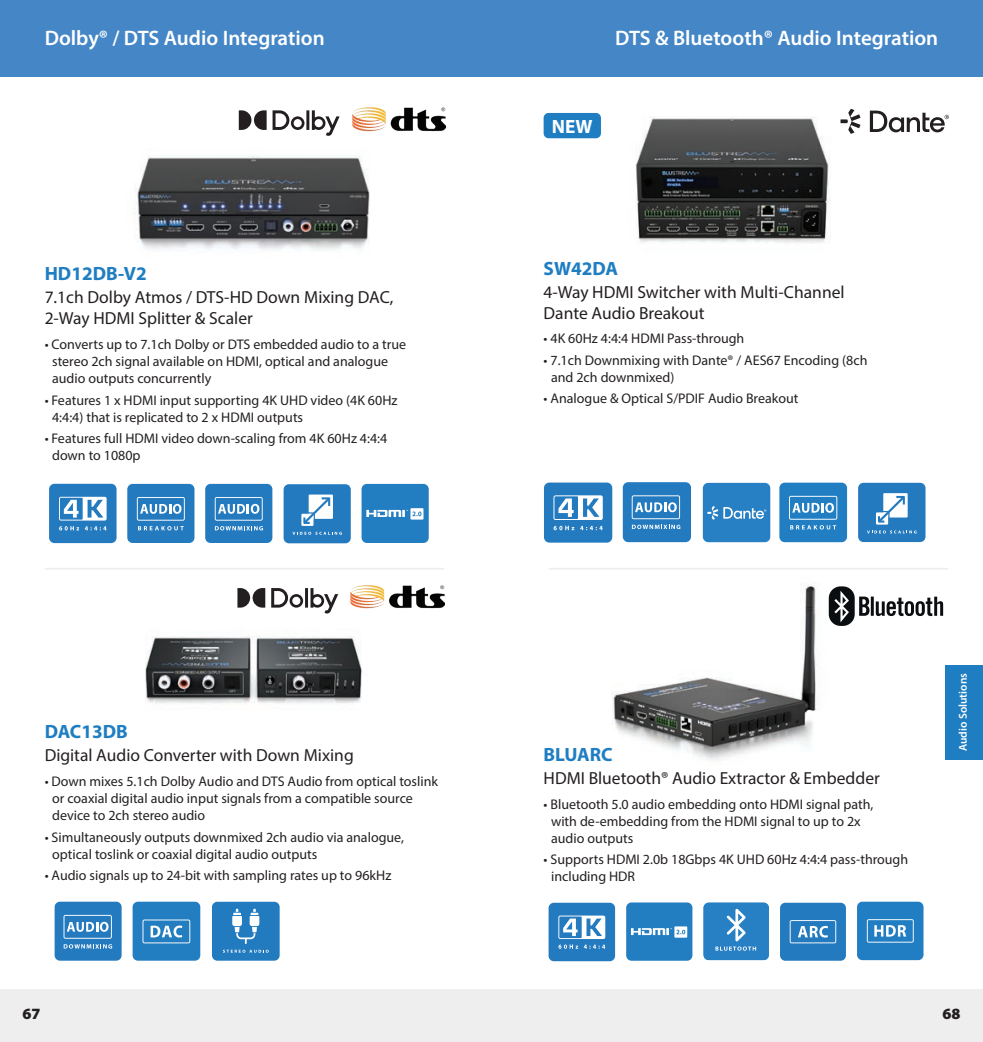
<style>
.page{position:relative;width:983px;height:1042px;background:#fff}
.page>*{position:absolute;margin:0;border:0;box-sizing:border-box;transform-origin:0 0}
.t1{font:600 21px "Myriad Pro";color:#fff}
.t2{font:700 19.25px "Myriad Pro";color:#1f7ec2}
.t3{font:700 19.25px "Myriad Pro";color:#fff}
.t4{font:17.5px/21px "Myriad Pro";color:#231f20}
.t5{font:900 15.75px "Myriad Pro";color:#231f20}
.t6{font:14px/16.8px "Myriad Pro";color:#231f20}
.t7{font:600 11.38px "Myriad Pro";color:#fff}
</style>
<div class="page">
<img style="left:544px;top:523px;width:383px;height:237px">
<img style="left:145px;top:636px;width:217px;height:67px">
<hr style="left:45px;top:568px;width:399px;height:1px;background:#eeeeef">
<hr style="left:548px;top:568px;width:399px;height:1px;background:#eeeeef">
<div style="left:0;top:0;width:982px;height:77px;background:#4486c6"></div>
<div style="left:0;top:990px;width:982px;height:52px;background:#eeeeef"></div>
<svg style="left:237px;top:588px;width:101px;height:25px"></svg>
<img style="left:351px;top:585px;width:93px;height:24px">
<div style="left:55px;top:901px;width:67px;height:59px;background:#247abf;border-radius:5px"></div>
<svg style="left:63px;top:915px;width:49px;height:33px"></svg>
<div style="left:133px;top:901px;width:67px;height:59px;background:#227dc1;border-radius:5px"></div>
<svg style="left:142px;top:919px;width:48px;height:24px"></svg>
<svg style="left:828px;top:586px;width:114px;height:40px"></svg>
<svg style="left:703px;top:902px;width:65px;height:58px;background:#3c8cc9"></svg>
<div style="left:626px;top:902px;width:66px;height:58px;background:#227dc1;border-radius:5px"></div>
<div style="left:674px;top:926px;width:13px;height:11px;background:#fff"></div>
<svg style="left:631px;top:928px;width:54px;height:7px"></svg>
<div style="left:548px;top:903px;width:67px;height:58px;background:#247abf;border-radius:5px"></div>
<svg style="left:558px;top:915px;width:47px;height:34px"></svg>
<div style="left:779px;top:903px;width:66px;height:57px;background:#247abf;border-radius:5px"></div>
<svg style="left:789px;top:920px;width:47px;height:23px"></svg>
<div style="left:856px;top:901px;width:67px;height:59px;background:#227ec2;border-radius:5px"></div>
<svg style="left:866px;top:919px;width:47px;height:23px"></svg>
<img style="left:134px;top:110px;width:299px;height:141px">
<svg style="left:239px;top:110px;width:100px;height:26px"></svg>
<img style="left:352px;top:107px;width:93px;height:24px">
<div style="left:50px;top:484px;width:66px;height:59px;background:#247abf;border-radius:5px"></div>
<svg style="left:59px;top:526px;width:20px;height:4px"></svg>
<svg style="left:85px;top:526px;width:21px;height:4px"></svg>
<svg style="left:59px;top:497px;width:48px;height:23px"></svg>
<div style="left:127px;top:484px;width:67px;height:59px;background:#247abf;border-radius:5px"></div>
<svg style="left:137px;top:497px;width:48px;height:33px"></svg>
<div style="left:205px;top:484px;width:67px;height:59px;background:#247abf;border-radius:5px"></div>
<svg style="left:215px;top:497px;width:48px;height:33px"></svg>
<div style="left:361px;top:484px;width:67px;height:59px;background:#227dc1;border-radius:5px"></div>
<div style="left:410px;top:508px;width:13px;height:11px;background:#fff"></div>
<svg style="left:366px;top:510px;width:55px;height:7px"></svg>
<div style="left:283px;top:484px;width:67px;height:59px;background:#247abf;border-radius:5px"></div>
<svg style="left:292px;top:532px;width:50px;height:3px"></svg>
<div style="left:301px;top:514px;width:12px;height:12px;background:#fff"></div>
<svg style="left:303px;top:494px;width:30px;height:30px"></svg>
<img style="left:548px;top:117px;width:350px;height:126px">
<svg style="left:840px;top:109px;width:20px;height:25px"></svg>
<svg style="left:869px;top:111px;width:79px;height:21px"></svg>
<div style="left:543px;top:113px;width:57px;height:25px;background:#1f7ec2;border-radius:5px"></div>
<div style="left:945px;top:665px;width:37px;height:94px;background:#1f7ec2"></div>
<div style="left:702px;top:483px;width:68px;height:59px;background:#2780c4;border-radius:5px"></div>
<svg style="left:707px;top:506px;width:59px;height:14px"></svg>
<div style="left:544px;top:482px;width:68px;height:61px;background:#247abf;border-radius:5px"></div>
<svg style="left:553px;top:526px;width:21px;height:4px"></svg>
<svg style="left:580px;top:526px;width:22px;height:4px"></svg>
<svg style="left:553px;top:495px;width:49px;height:25px"></svg>
<div style="left:779px;top:483px;width:67px;height:59px;background:#227ec2;border-radius:5px"></div>
<svg style="left:789px;top:496px;width:48px;height:33px"></svg>
<div style="left:857px;top:483px;width:68px;height:59px;background:#247abf;border-radius:5px"></div>
<svg style="left:867px;top:530px;width:49px;height:3px"></svg>
<svg style="left:875px;top:512px;width:12px;height:12px"></svg>
<svg style="left:877px;top:493px;width:30px;height:29px"></svg>
<div style="left:622px;top:482px;width:68px;height:60px;background:#247abf;border-radius:5px"></div>
<svg style="left:631px;top:525px;width:49px;height:4px"></svg>
<svg style="left:631px;top:495px;width:49px;height:24px"></svg>
<div style="left:212px;top:902px;width:67px;height:58px;background:#227abf;border-radius:5px"></div>
<svg style="left:223px;top:908px;width:45px;height:44px"></svg>
<h1 class="t1" style="left:45px;top:24px;width:281px">Dolby® / DTS Audio Integration</h1>
<h1 class="t1" style="left:615px;top:24px;width:324px">DTS &amp; Bluetooth® Audio Integration</h1>
<h2 class="t2" style="left:45px;top:261px;width:103px">HD12DB-V2</h2>
<p class="t4" style="left:45px;top:286px;width:350px">7.1ch Dolby Atmos / DTS-HD Down Mixing DAC,<br>2-Way HDMI Splitter &amp; Scaler</p>
<p class="t6" style="left:52px;top:336px;width:355px;text-indent:-7px">• Converts up to 7.1ch Dolby or DTS embedded audio to a true stereo 2ch signal available on HDMI, optical and analogue audio outputs concurrently</p>
<p class="t6" style="left:52px;top:391px;width:347px;text-indent:-7px">• Features 1 x HDMI input supporting 4K UHD video (4K 60Hz<br>4:4:4) that is replicated to 2 x HDMI outputs</p>
<p class="t6" style="left:52px;top:430px;width:336px;text-indent:-7px">• Features full HDMI video down-scaling from 4K 60Hz 4:4:4 down to 1080p</p>
<h2 class="t2" style="left:45px;top:719px;width:85px">DAC13DB</h2>
<p class="t4" style="left:45px;top:744px;width:310px">Digital Audio Converter with Down Mixing</p>
<p class="t6" style="left:52px;top:773px;width:387px;text-indent:-7px">• Down mixes 5.1ch Dolby Audio and DTS Audio from optical toslink or coaxial digital audio input signals from a compatible source device to 2ch stereo audio</p>
<p class="t6" style="left:52px;top:828px;width:353px;text-indent:-7px">• Simultaneously outputs downmixed 2ch audio via analogue, optical toslink or coaxial digital audio outputs</p>
<p class="t6" style="left:45px;top:867px;width:348px">• Audio signals up to 24-bit with sampling rates up to 96kHz</p>
<h2 class="t3" style="left:551px;top:114px;width:42px">NEW</h2>
<h2 class="t2" style="left:543px;top:256px;width:76px">SW42DA</h2>
<p class="t4" style="left:543px;top:281px;width:302px">4-Way HDMI Switcher with Multi-Channel<br>Dante Audio Breakout</p>
<p class="t6" style="left:543px;top:330px;width:202px">• 4K 60Hz 4:4:4 HDMI Pass-through</p>
<p class="t6" style="left:551px;top:351px;width:318px;text-indent:-7px">• 7.1ch Downmixing with Dante® / AES67 Encoding (8ch and 2ch downmixed)</p>
<p class="t6" style="left:543px;top:390px;width:256px">• Analogue &amp; Optical S/PDIF Audio Breakout</p>
<h2 class="t2" style="left:543px;top:742px;width:70px">BLUARC</h2>
<p class="t4" style="left:543px;top:767px;width:337px">HDMI Bluetooth® Audio Extractor &amp; Embedder</p>
<p class="t6" style="left:551px;top:796px;width:324px;text-indent:-7px">• Bluetooth 5.0 audio embedding onto HDMI signal path, with de-embedding from the HDMI signal to up to 2x audio outputs</p>
<p class="t6" style="left:551px;top:851px;width:358px;text-indent:-7px">• Supports HDMI 2.0b 18Gbps 4K UHD 60Hz 4:4:4 pass-through including HDR</p>
<p class="t7" style="left:955px;top:751px;width:80px;rotate:-90deg">Audio Solutions</p>
<p class="t5" style="left:22px;top:1003px;width:20px">67</p>
<p class="t5" style="left:942px;top:1003px;width:20px">68</p>
</div>
